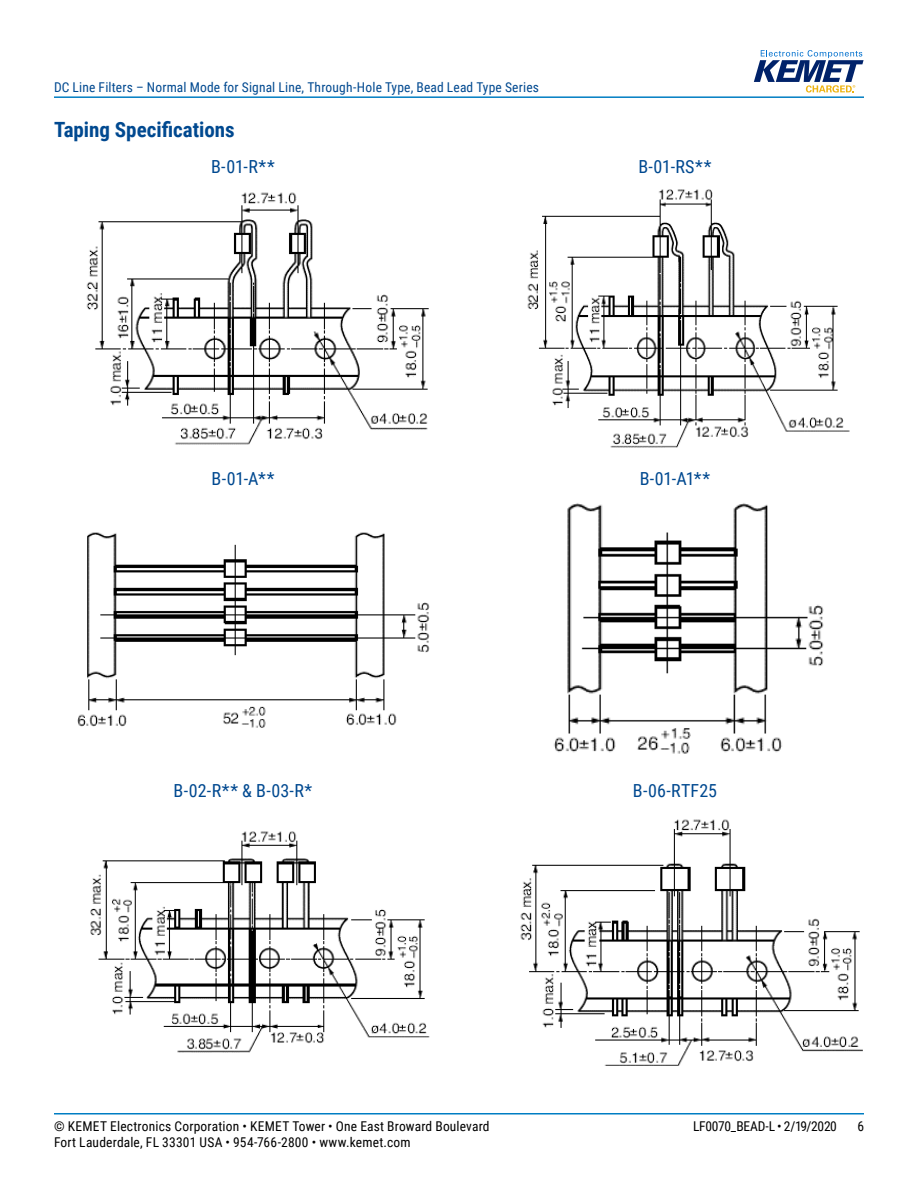
<style>
.page{position:relative;width:918px;height:1188px;background:#fff}
.page>*{position:absolute;margin:0;border:0;box-sizing:border-box;transform-origin:0 0}
.t1{font:700 21px "Roboto Condensed";color:#004990}
.t2{font:18px "Roboto Condensed";color:#004990}
.t3{font:13.5px "Roboto Condensed";letter-spacing:.015em;color:#000}
.t4{font:13.5px "Roboto Condensed";letter-spacing:.015em;color:#004990}
.t5{font:13.5px "Roboto Condensed";letter-spacing:-.025em;color:#000}
</style>
<div class="page">
<hr style="left:54px;top:1113px;width:810px;height:2px;background:#007dc3">
<hr style="left:54px;top:96px;width:810px;height:2px;background:#007dc3">
<svg style="left:754px;top:50px;width:110px;height:43px"></svg>
<img style="left:86px;top:192px;width:343px;height:253px">
<img style="left:527px;top:189px;width:323px;height:259px">
<img style="left:77px;top:532px;width:353px;height:196px">
<img style="left:553px;top:503px;width:271px;height:251px">
<img style="left:90px;top:831px;width:340px;height:222px">
<img style="left:520px;top:819px;width:343px;height:247px">
<p class="t4" style="left:54px;top:78px;width:486px">DC Line Filters – Normal Mode for Signal Line, Through-Hole Type, Bead Lead Type Series</p>
<h1 class="t1" style="left:54px;top:115px;width:182px">Taping Specifications</h1>
<h2 class="t2" style="left:211px;top:154px;width:65px">B-01-R**</h2>
<h2 class="t2" style="left:638px;top:154px;width:75px">B-01-RS**</h2>
<h2 class="t2" style="left:212px;top:466px;width:64px">B-01-A**</h2>
<h2 class="t2" style="left:640px;top:466px;width:72px">B-01-A1**</h2>
<h2 class="t2" style="left:174px;top:778px;width:140px">B-02-R** &amp; B-03-R*</h2>
<h2 class="t2" style="left:633px;top:778px;width:86px">B-06-RTF25</h2>
<p class="t3" style="left:54px;top:1116px;width:437px">© KEMET Electronics Corporation • KEMET Tower • One East Broward Boulevard</p>
<p class="t5" style="left:693px;top:1116px;width:145px">LF0070_BEAD-L • 2/19/2020</p>
<p class="t3" style="left:857px;top:1116px;width:8px">6</p>
<p class="t3" style="left:54px;top:1133px;width:358px">Fort Lauderdale, FL 33301 USA • 954-766-2800 • www.kemet.com</p>
</div>
